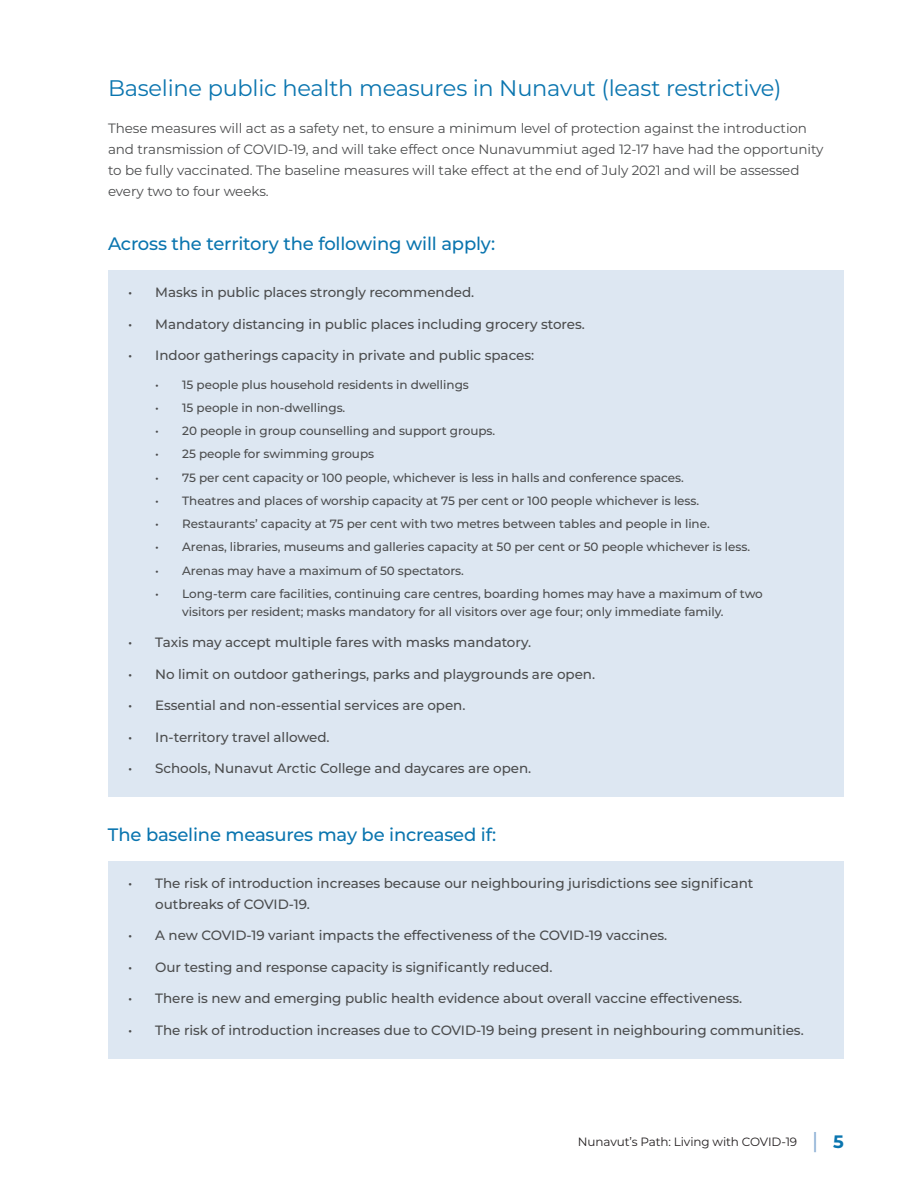
<style>
.page{position:relative;width:918px;height:1188px;background:#fff}
.page>*{position:absolute;margin:0;border:0;box-sizing:border-box;transform-origin:0 0}
.Heading{font:22.5px "Montserrat";letter-spacing:-.01em;color:#0a75af}
.Subhead{font:500 18px "Montserrat";letter-spacing:-.01em;color:#0a75af}
.t1{font:500 13.5px/21px "Montserrat";letter-spacing:-.005em;color:#4b4c4d}
.Body{font:13.5px/21px "Montserrat";letter-spacing:-.005em;color:#4b4c4d}
.t2{font:500 12px/18px "Montserrat";letter-spacing:-.005em;color:#4b4c4d}
.t3{font:12px "Montserrat";letter-spacing:-.01em;color:#231f20}
.s1{font-weight:500;font-size:21.6px;color:#8aaed4}
.s2{font-weight:700;font-size:18px;color:#0a75af}
</style>
<div class="page">
<div style="left:108px;top:270px;width:736px;height:51px;background:#dde7f2"></div>
<div style="left:108px;top:302px;width:736px;height:50px;background:#dde7f2"></div>
<div style="left:108px;top:333px;width:736px;height:51px;background:#dde7f2"></div>
<div style="left:108px;top:363px;width:736px;height:49px;background:#dde7f2"></div>
<div style="left:108px;top:410px;width:736px;height:48px;background:#dde7f2"></div>
<div style="left:108px;top:456px;width:736px;height:49px;background:#dde7f2"></div>
<div style="left:108px;top:503px;width:736px;height:48px;background:#dde7f2"></div>
<div style="left:108px;top:549px;width:736px;height:49px;background:#dde7f2"></div>
<div style="left:108px;top:573px;width:736px;height:66px;background:#dde7f2"></div>
<div style="left:108px;top:621px;width:736px;height:50px;background:#dde7f2"></div>
<div style="left:108px;top:652px;width:736px;height:50px;background:#dde7f2"></div>
<div style="left:108px;top:684px;width:736px;height:50px;background:#dde7f2"></div>
<div style="left:108px;top:715px;width:736px;height:50px;background:#dde7f2"></div>
<div style="left:108px;top:747px;width:736px;height:50px;background:#dde7f2"></div>
<div style="left:108px;top:861px;width:736px;height:72px;background:#dde7f2"></div>
<div style="left:108px;top:914px;width:736px;height:50px;background:#dde7f2"></div>
<div style="left:108px;top:945px;width:736px;height:51px;background:#dde7f2"></div>
<div style="left:108px;top:977px;width:736px;height:50px;background:#dde7f2"></div>
<div style="left:108px;top:1008px;width:736px;height:51px;background:#dde7f2"></div>
<p class="Heading" style="left:108px;top:73px;width:675px">Baseline public health measures in Nunavut (least restrictive)</p>
<p class="Body" style="left:108px;top:117px;width:717px">These measures will act as a safety net, to ensure a minimum level of protection against the introduction and transmission of COVID-19, and will take effect once Nunavummiut aged 12-17 have had the opportunity to be fully vaccinated. The baseline measures will take effect at the end of July 2021 and will be assessed every two to four weeks.</p>
<p class="Subhead" style="left:108px;top:231px;width:389px">Across the territory the following will apply:</p>
<p class="t1" style="left:128px;top:281px;width:348px">• Masks in public places strongly recommended.</p>
<p class="t1" style="left:128px;top:313px;width:458px">• Mandatory distancing in public places including grocery stores.</p>
<p class="t1" style="left:128px;top:344px;width:407px">• Indoor gatherings capacity in private and public spaces:</p>
<p class="t2" style="left:155px;top:375px;width:315px">• 15 people plus household residents in dwellings</p>
<p class="t2" style="left:155px;top:398px;width:192px">• 15 people in non-dwellings.</p>
<p class="t2" style="left:155px;top:421px;width:342px">• 20 people in group counselling and support groups.</p>
<p class="t2" style="left:155px;top:445px;width:220px">• 25 people for swimming groups</p>
<p class="t2" style="left:155px;top:468px;width:530px">• 75 per cent capacity or 100 people, whichever is less in halls and conference spaces.</p>
<p class="t2" style="left:155px;top:491px;width:545px">• Theatres and places of worship capacity at 75 per cent or 100 people whichever is less.</p>
<p class="t2" style="left:155px;top:514px;width:556px">• Restaurants’ capacity at 75 per cent with two metres between tables and people in line.</p>
<p class="t2" style="left:155px;top:538px;width:596px">• Arenas, libraries, museums and galleries capacity at 50 per cent or 50 people whichever is less.</p>
<p class="t2" style="left:155px;top:561px;width:310px">• Arenas may have a maximum of 50 spectators.</p>
<p class="t2" style="left:182px;top:584px;width:582px;text-indent:-27px">• Long-term care facilities, continuing care centres, boarding homes may have a maximum of two visitors per resident; masks mandatory for all visitors over age four; only immediate family.</p>
<p class="t1" style="left:128px;top:631px;width:405px">• Taxis may accept multiple fares with masks mandatory.</p>
<p class="t1" style="left:128px;top:663px;width:468px">• No limit on outdoor gatherings, parks and playgrounds are open.</p>
<p class="t1" style="left:128px;top:694px;width:339px">• Essential and non-essential services are open.</p>
<p class="t1" style="left:128px;top:726px;width:203px">• In-territory travel allowed.</p>
<p class="t1" style="left:128px;top:757px;width:405px">• Schools, Nunavut Arctic College and daycares are open.</p>
<p class="Subhead" style="left:108px;top:822px;width:390px">The baseline measures may be increased if:</p>
<p class="t1" style="left:155px;top:872px;width:600px;text-indent:-27px">• The risk of introduction increases because our neighbouring jurisdictions see significant outbreaks of COVID-19.</p>
<p class="t1" style="left:128px;top:925px;width:541px">• A new COVID-19 variant impacts the effectiveness of the COVID-19 vaccines.</p>
<p class="t1" style="left:128px;top:956px;width:426px">• Our testing and response capacity is significantly reduced.</p>
<p class="t1" style="left:128px;top:988px;width:615px">• There is new and emerging public health evidence about overall vaccine effectiveness.</p>
<p class="t1" style="left:128px;top:1019px;width:677px">• The risk of introduction increases due to COVID-19 being present in neighbouring communities.</p>
<p class="t3" style="left:578px;top:1133px;width:267px">Nunavut’s Path: Living with COVID-19 <span class="s1">|</span> <span class="s2">5</span></p>
</div>
